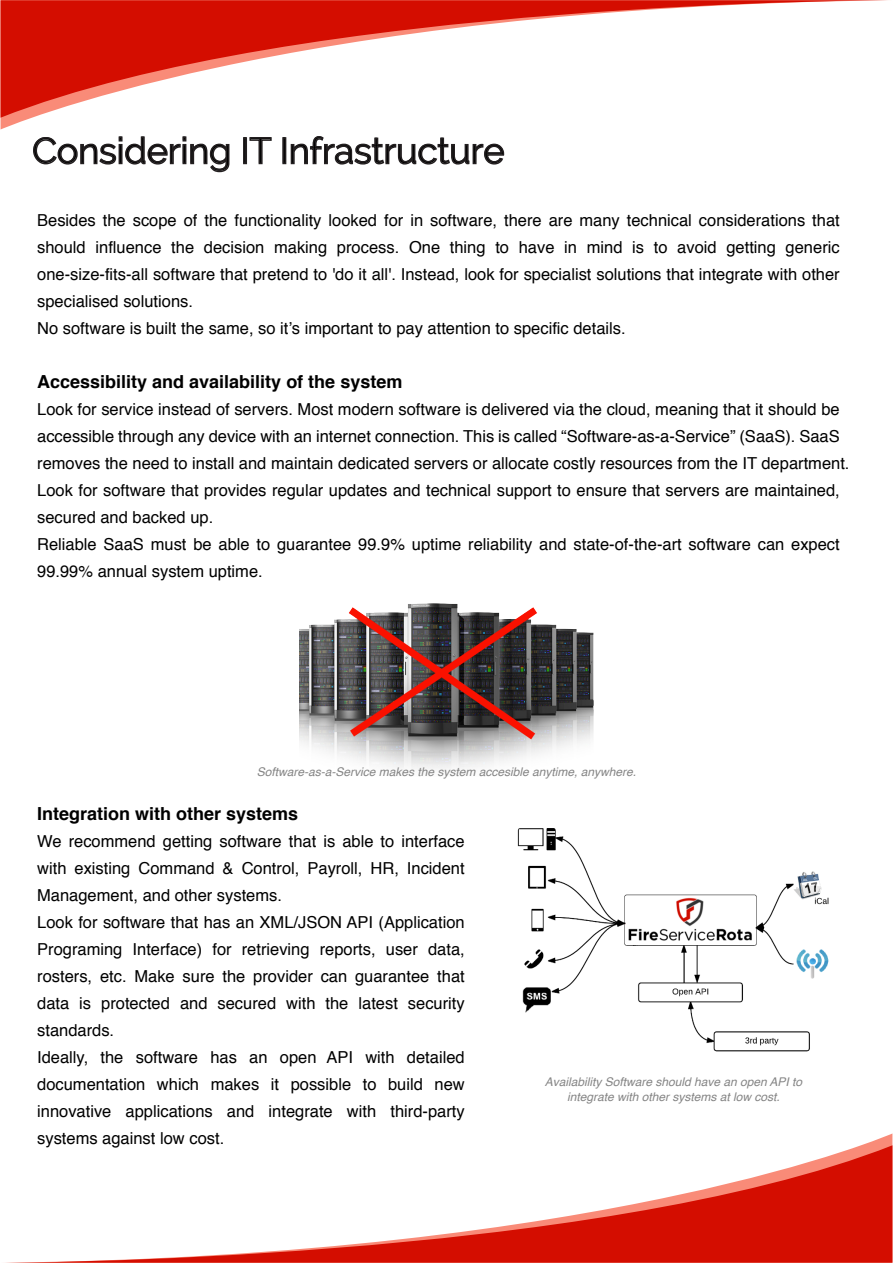
<style>
.page{position:relative;width:893px;height:1263px;background:#fff}
.page>*{position:absolute;margin:0;border:0;box-sizing:border-box;transform-origin:0 0}
.t1{font:36px "Raleway";color:#000}
.t2{font:700 18px "Helvetica";color:#000}
.t3{font:16.5px/27px "Helvetica";color:#000}
.t4{font:italic 12px/14.4px "Helvetica";color:#858585;text-align:center}
</style>
<div class="page">
<svg style="left:1px;top:0;width:886px;height:118px"></svg>
<svg style="left:5px;top:1145px;width:887px;height:118px"></svg>
<img style="left:300px;top:604px;width:293px;height:165px">
<img style="left:517px;top:828px;width:312px;height:224px">
<svg style="left:33px;top:136px;width:197px;height:37px"></svg>
<div style="left:243px;top:137px;width:4px;height:27px;border:2px solid #231f20"></div>
<svg style="left:249px;top:137px;width:23px;height:28px"></svg>
<div style="left:282px;top:137px;width:4px;height:27px;border:2px solid #231f20"></div>
<svg style="left:290px;top:136px;width:215px;height:29px"></svg>
<h1 class="t1" style="left:32px;top:130px;width:474px">Considering IT Infrastructure</h1>
<p class="t3" style="left:37px;top:207px;width:804px">Besides the scope of the functionality looked for in software, there are many technical considerations that should influence the decision making process. One thing to have in mind is to avoid getting generic one-size-fits-all software that pretend to 'do it all'. Instead, look for specialist solutions that integrate with other specialised solutions.<br>No software is built the same, so it’s important to pay attention to specific details.</p>
<p class="t2" style="left:37px;top:367px;width:367px">Accessibility and availability of the system</p>
<p class="t3" style="left:37px;top:396px;width:814px">Look for service instead of servers. Most modern software is delivered via the cloud, meaning that it should be accessible through any device with an internet connection. This is called “Software-as-a-Service” (SaaS). SaaS removes the need to install and maintain dedicated servers or allocate costly resources from the IT department.<br>Look for software that provides regular updates and technical support to ensure that servers are maintained, secured and backed up.<br>Reliable SaaS must be able to guarantee 99.9% uptime reliability and state-of-the-art software can expect 99.99% annual system uptime.</p>
<p class="t4" style="left:257px;top:765px;width:381px">Software-as-a-Service makes the system accesible anytime, anywhere.</p>
<p class="t2" style="left:37px;top:799px;width:263px">Integration with other systems</p>
<p class="t3" style="left:37px;top:828px;width:429px">We recommend getting software that is able to interface with existing Command &amp; Control, Payroll, HR, Incident Management, and other systems.<br>Look for software that has an XML/JSON API (Application Programing Interface) for retrieving reports, user data, rosters, etc. Make sure the provider can guarantee that data is protected and secured with the latest security standards.<br>Ideally, the software has an open API with detailed documentation which makes it possible to build new innovative applications and integrate with third-party systems against low cost.</p>
<p class="t4" style="left:545px;top:1075px;width:259px">Availability Software should have an open API to integrate with other systems at low cost.</p>
</div>
